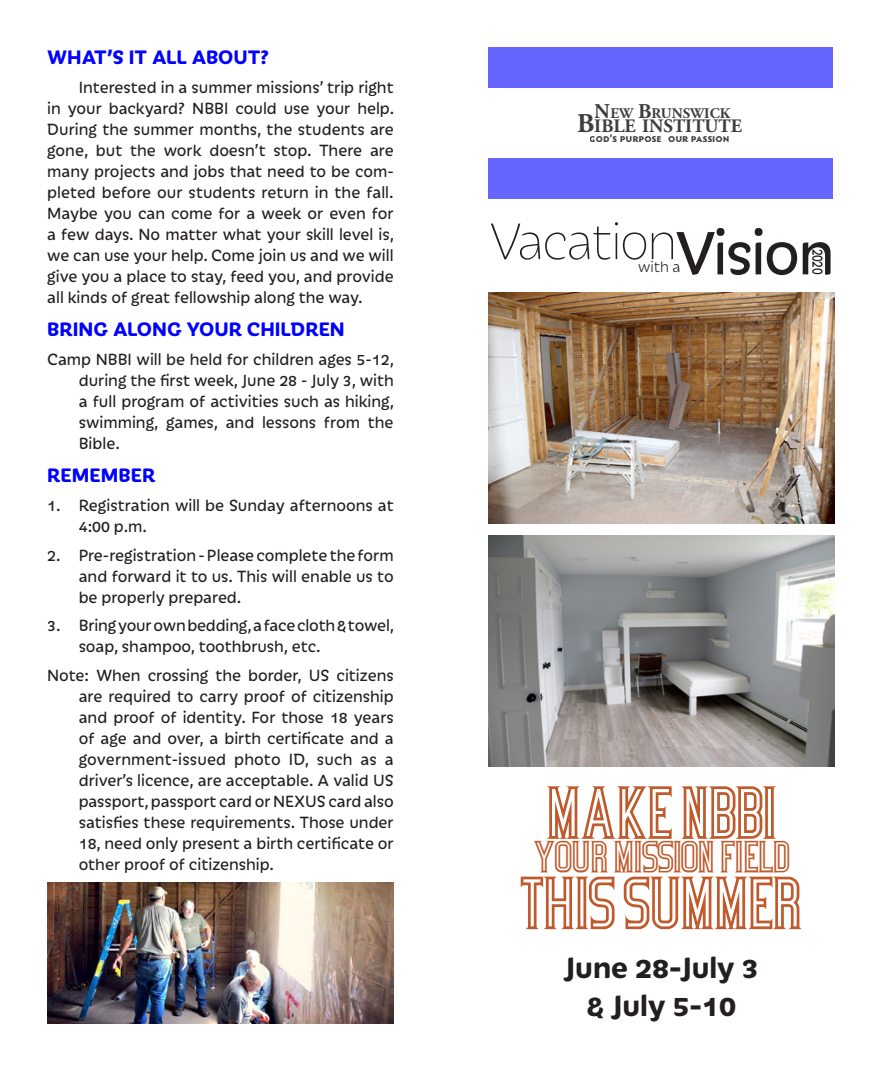
<style>
.page{position:relative;width:882px;height:1071px;background:#fff}
.page>*{position:absolute;margin:0;border:0;box-sizing:border-box;transform-origin:0 0}
.t1{font:65.8px "Iskra";letter-spacing:-.03em;color:#231f20}
.t2{font:100 55.12px "Iskra";letter-spacing:-.03em;color:#231f20}
.t3{font:52.5px "Bicycle";color:#c0592b}
.t4{font:700 31.5px/37.8px "Iskra";color:#231f20;text-align:center}
.t5{font:31.5px "Bicycle";color:#c0592b}
.t6{font:700 21px "Iskra";color:#00f}
.t7{font:700 18.9px "Adobe Garamond Pro";color:#231f20}
.t8{font:17.5px/21px "Iskra";color:#231f20;text-align:justify}
.t9{font:17.5px "Iskra";color:#231f20;scale:.75 1}
.t10{font:300 16.28px "Iskra";color:#231f20}
.t11{font:700 14.7px "Adobe Garamond Pro";color:#231f20}
.t12{font:700 10.85px "Hypatia Sans Pro";letter-spacing:-.005em;color:#231f20}
.s1{font-size:21px}
.s2{font-size:27.12px}
</style>
<div class="page">
<img style="left:488px;top:293px;width:347px;height:231px">
<img style="left:488px;top:536px;width:347px;height:231px">
<div style="left:488px;top:47px;width:345px;height:41px;background:#66f"></div>
<div style="left:488px;top:158px;width:345px;height:41px;background:#66f"></div>
<img style="left:47px;top:882px;width:347px;height:142px">
<p class="t6" style="left:47px;top:42px;width:223px">WHAT’S IT ALL ABOUT?</p>
<p class="t8" style="left:47px;top:76px;width:349px;text-indent:32px">Interested in a summer missions’ trip right in your backyard? NBBI could use your help.<br>During the summer months, the students are gone, but the work doesn’t stop. There are many projects and jobs that need to be com&shy;pleted before our students return in the fall.<br>Maybe you can come for a week or even for a few days. No matter what your skill level is, we can use your help. Come join us and we will give you a place to stay, feed you, and provide all kinds of great fellowship along the way.</p>
<p class="t6" style="left:47px;top:314px;width:299px">BRING ALONG YOUR CHILDREN</p>
<p class="t8" style="left:79px;top:348px;width:317px;text-indent:-32px">Camp NBBI will be held for children ages 5-12, during the first week, June 28 - July 3, with a full program of activities such as hiking, swimming, games, and lessons from the Bible.</p>
<p class="t6" style="left:47px;top:460px;width:110px">REMEMBER</p>
<p class="t8" style="left:79px;top:494px;width:316px;text-indent:-32px">1. Registration will be Sunday afternoons at<br>4:00 p.m.</p>
<p class="t8" style="left:79px;top:543px;width:316px;text-indent:-32px">2. Pre-registration - Please complete the form and forward it to us. This will enable us to be properly prepared.</p>
<p class="t8" style="left:79px;top:614px;width:317px;text-indent:-32px">3. Bring your own bedding, a face cloth &amp; towel, soap, shampoo, toothbrush, etc.</p>
<p class="t8" style="left:79px;top:664px;width:317px;text-indent:-32px">Note: When crossing the border, US citizens are required to carry proof of citizenship and proof of identity. For those 18 years of age and over, a birth certificate and a government-issued photo ID, such as a driver’s licence, are acceptable. A valid US passport, passport card or NEXUS card also satisfies these requirements. Those under 18, need only present a birth certificate or other proof of citizenship.</p>
<p class="t11" style="left:595px;top:104px;width:137px"><span class="s1">N</span>EW <span class="s1">B</span>RUNSWICK</p>
<p class="t7" style="left:577px;top:115px;width:167px"><span class="s2">B</span>IBLE INSTITUTE</p>
<p class="t12" style="left:590px;top:130px;width:141px">god’s purpose our passion</p>
<h2 class="t2" style="left:488px;top:207px;width:190px">Vacation</h2>
<p class="t10" style="left:638px;top:256px;width:44px">with a</p>
<h1 class="t1" style="left:674px;top:208px;width:162px">Vision</h1>
<p class="t9" style="left:830px;top:249px;width:36px;rotate:90deg">2020</p>
<h3 class="t3" style="left:547px;top:786px;width:231px">MAKE NBBI</h3>
<h3 class="t5" style="left:534px;top:841px;width:257px">YOUR MISSION FIELD</h3>
<h3 class="t3" style="left:521px;top:877px;width:283px">THIS SUMMER</h3>
<h3 class="t4" style="left:564px;top:947px;width:196px">June 28-July 3 &amp; July 5-10</h3>
</div>
